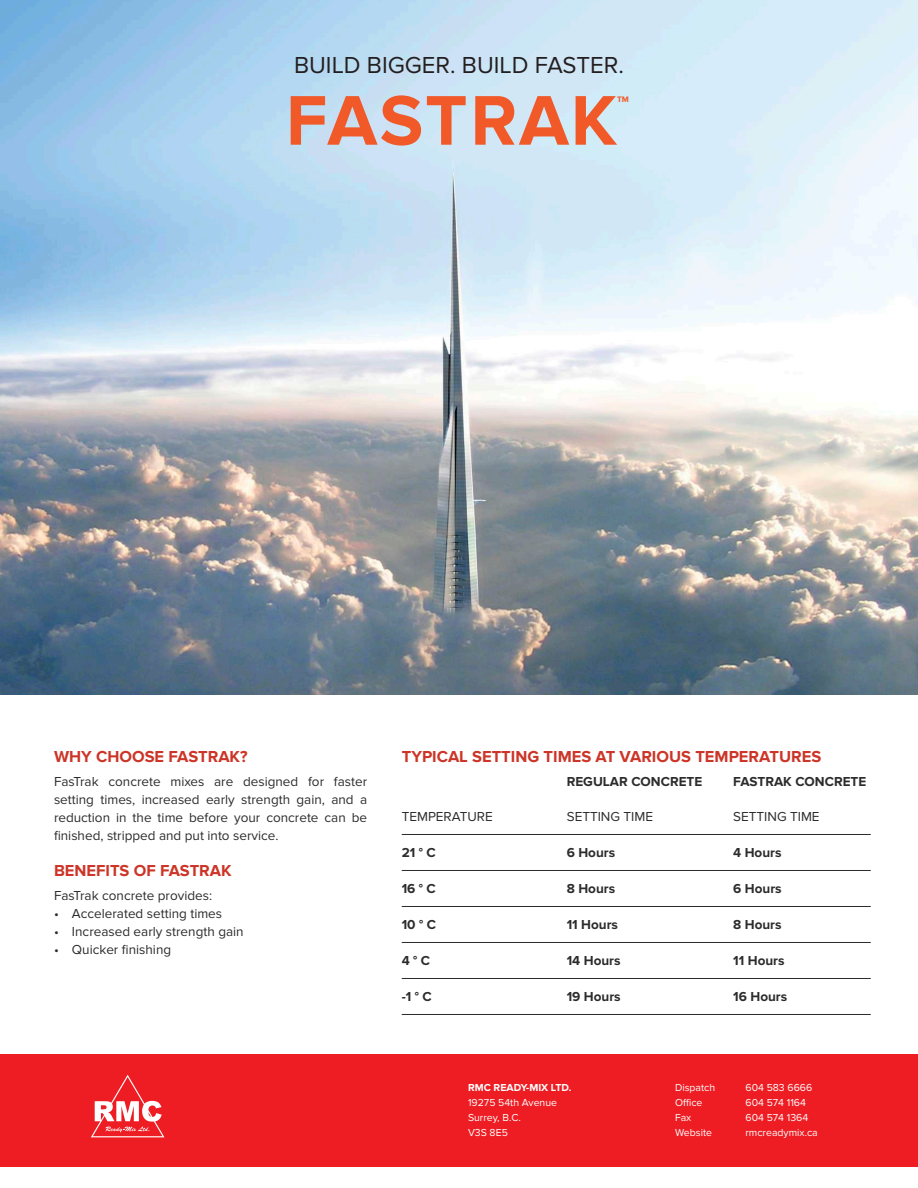
<style>
.page{position:relative;width:918px;height:1188px;background:#fff}
.page>*{position:absolute;margin:0;border:0;box-sizing:border-box;transform-origin:0 0}
.t1{font:700 72.9px "Proxima Nova";letter-spacing:.025em;color:#f15929}
.t2{font:24px "Proxima Nova";color:#231f20}
.t3{font:700 16.5px "Proxima Nova";color:#cc3527}
.Lists_With_Lines{font:13.5px/18px "Proxima Nova";color:#2b2c2b;text-align:justify}
.Lists_With_Lines-2{font:700 13.5px "Proxima Nova";color:#2b2c2b}
.t4{font:10.5px/15px "Proxima Nova";color:#fff}
.t5{font:700 10.5px "Proxima Nova";color:#fff}
.t6{font:700 8.25px "Proxima Nova";color:#f15929}
</style>
<div class="page">
<img style="left:0;top:0;width:918px;height:695px">
<div style="left:0;top:1054px;width:918px;height:113px;background:#ee1d23"></div>
<svg style="left:91px;top:1075px;width:73px;height:62px"></svg>
<hr style="left:402px;top:834px;width:469px;height:1px;background:#2b2c2b">
<hr style="left:402px;top:870px;width:469px;height:1px;background:#2b2c2b">
<hr style="left:402px;top:906px;width:469px;height:1px;background:#2b2c2b">
<hr style="left:402px;top:942px;width:469px;height:1px;background:#2b2c2b">
<hr style="left:402px;top:978px;width:469px;height:1px;background:#2b2c2b">
<hr style="left:402px;top:1014px;width:469px;height:1px;background:#2b2c2b">
<p class="t2" style="left:294px;top:51px;width:331px">BUILD BIGGER. BUILD FASTER.</p>
<p class="t1" style="left:286px;top:78px;width:333px">FASTRAK</p>
<p class="t6" style="left:617px;top:94px;width:13px">TM</p>
<p class="t3" style="left:54px;top:747px;width:195px">WHY CHOOSE FASTRAK?</p>
<p class="Lists_With_Lines" style="left:54px;top:773px;width:315px">FasTrak concrete mixes are designed for faster setting times, increased early strength gain, and a reduction in the time before your concrete can be finished, stripped and put into service.</p>
<p class="t3" style="left:54px;top:861px;width:179px">BENEFITS OF FASTRAK</p>
<p class="Lists_With_Lines" style="left:54px;top:887px;width:160px">FasTrak concrete provides:</p>
<p class="Lists_With_Lines" style="left:54px;top:905px;width:170px">• Accelerated setting times</p>
<p class="Lists_With_Lines" style="left:54px;top:923px;width:191px">• Increased early strength gain</p>
<p class="Lists_With_Lines" style="left:54px;top:941px;width:119px">• Quicker finishing</p>
<p class="t3" style="left:402px;top:747px;width:421px">TYPICAL SETTING TIMES AT VARIOUS TEMPERATURES</p>
<p class="Lists_With_Lines-2" style="left:567px;top:774px;width:137px">REGULAR CONCRETE</p>
<p class="Lists_With_Lines-2" style="left:733px;top:774px;width:135px">FASTRAK CONCRETE</p>
<p class="Lists_With_Lines" style="left:402px;top:808px;width:93px">TEMPERATURE</p>
<p class="Lists_With_Lines" style="left:567px;top:808px;width:88px">SETTING TIME</p>
<p class="Lists_With_Lines" style="left:733px;top:808px;width:88px">SETTING TIME</p>
<p class="Lists_With_Lines-2" style="left:402px;top:845px;width:36px">21 ° C</p>
<p class="Lists_With_Lines-2" style="left:567px;top:845px;width:50px">6 Hours</p>
<p class="Lists_With_Lines-2" style="left:733px;top:845px;width:50px">4 Hours</p>
<p class="Lists_With_Lines-2" style="left:402px;top:881px;width:36px">16 ° C</p>
<p class="Lists_With_Lines-2" style="left:567px;top:881px;width:50px">8 Hours</p>
<p class="Lists_With_Lines-2" style="left:733px;top:881px;width:50px">6 Hours</p>
<p class="Lists_With_Lines-2" style="left:402px;top:917px;width:36px">10 ° C</p>
<p class="Lists_With_Lines-2" style="left:567px;top:917px;width:53px">11 Hours</p>
<p class="Lists_With_Lines-2" style="left:733px;top:917px;width:50px">8 Hours</p>
<p class="Lists_With_Lines-2" style="left:402px;top:953px;width:30px">4 ° C</p>
<p class="Lists_With_Lines-2" style="left:567px;top:953px;width:55px">14 Hours</p>
<p class="Lists_With_Lines-2" style="left:733px;top:953px;width:53px">11 Hours</p>
<p class="Lists_With_Lines-2" style="left:402px;top:989px;width:31px">-1 ° C</p>
<p class="Lists_With_Lines-2" style="left:567px;top:989px;width:55px">19 Hours</p>
<p class="Lists_With_Lines-2" style="left:733px;top:989px;width:55px">16 Hours</p>
<p class="t5" style="left:468px;top:1082px;width:105px">RMC READY-MIX LTD.</p>
<p class="t4" style="left:468px;top:1096px;width:91px">19275 54th Avenue<br>Surrey, B.C.<br>V3S 8E5</p>
<p class="t4" style="left:675px;top:1081px;width:42px">Dispatch</p>
<p class="t4" style="left:745px;top:1081px;width:68px">604 583 6666</p>
<p class="t4" style="left:675px;top:1096px;width:29px">Office</p>
<p class="t4" style="left:745px;top:1096px;width:62px">604 574 1164</p>
<p class="t4" style="left:675px;top:1111px;width:18px">Fax</p>
<p class="t4" style="left:745px;top:1111px;width:64px">604 574 1364</p>
<p class="t4" style="left:675px;top:1126px;width:39px">Website</p>
<p class="t4" style="left:745px;top:1126px;width:74px">rmcreadymix.ca</p>
</div>
